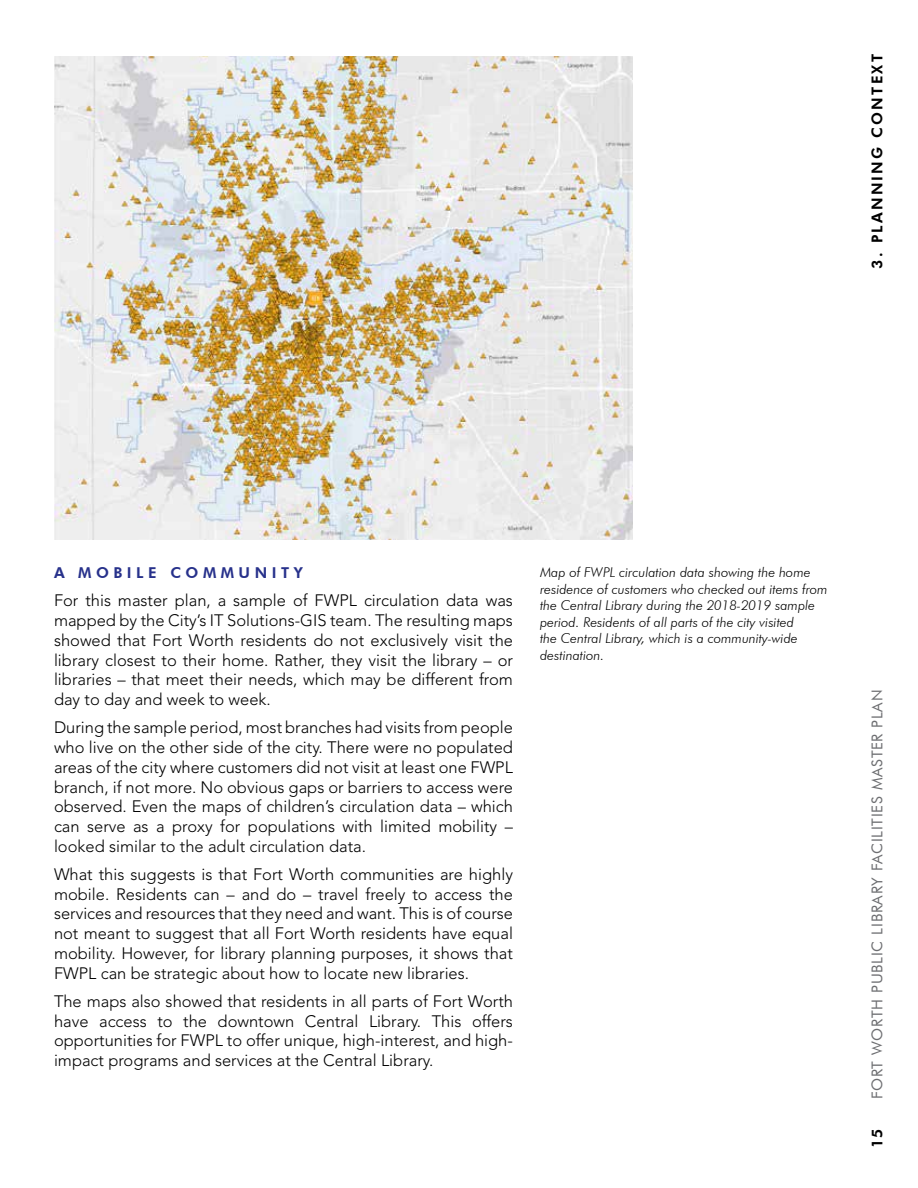
<style>
.page{position:relative;width:918px;height:1188px;background:#fff}
.page>*{position:absolute;margin:0;border:0;box-sizing:border-box;transform-origin:0 0}
.t1{font:300 16.5px/19.8px "Avenir LT Std";color:#000;text-align:justify}
.t2{font:15px "Futura BT";letter-spacing:.05em;color:#6d6e71}
.t3{font:800 15px "Futura BT";letter-spacing:.15em;color:#000}
.t4{font:800 15px "Futura BT";letter-spacing:.3em;color:#27318b}
.t5{font:italic 300 13.5px/16.5px "Futura BT";color:#000}
</style>
<div class="page">
<img style="left:54px;top:56px;width:579px;height:484px">
<p class="t3" style="left:868px;top:268px;width:216px;rotate:-90deg">3. PLANNING CONTEXT</p>
<p class="t4" style="left:54px;top:564px;width:250px">A MOBILE COMMUNITY</p>
<p class="t1" style="left:54px;top:591px;width:461px">For this master plan, a sample of FWPL circulation data was mapped by the City’s IT Solutions-GIS team. The resulting maps showed that Fort Worth residents do not exclusively visit the library closest to their home. Rather, they visit the library – or libraries – that meet their needs, which may be different from day to day and week to week.</p>
<p class="t1" style="left:54px;top:718px;width:461px">During the sample period, most branches had visits from people who live on the other side of the city. There were no populated areas of the city where customers did not visit at least one FWPL branch, if not more. No obvious gaps or barriers to access were observed. Even the maps of children’s circulation data – which can serve as a proxy for populations with limited mobility – looked similar to the adult circulation data.</p>
<p class="t1" style="left:54px;top:864px;width:461px">What this suggests is that Fort Worth communities are highly mobile. Residents can – and do – travel freely to access the services and resources that they need and want. This is of course not meant to suggest that all Fort Worth residents have equal mobility. However, for library planning purposes, it shows that FWPL can be strategic about how to locate new libraries.</p>
<p class="t1" style="left:54px;top:991px;width:461px">The maps also showed that residents in all parts of Fort Worth have access to the downtown Central Library. This offers opportunities for FWPL to offer unique, high-interest, and high&shy;impact programs and services at the Central Library.</p>
<p class="t5" style="left:540px;top:564px;width:289px">Map of FWPL circulation data showing the home residence of customers who checked out items from the Central Library during the 2018-2019 sample period. Residents of all parts of the city visited<br>the Central Library, which is a community-wide destination.</p>
<p class="t2" style="left:868px;top:1099px;width:411px;rotate:-90deg">FORT WORTH PUBLIC LIBRARY FACILITIES MASTER PLAN</p>
<p class="t3" style="left:868px;top:1148px;width:21px;rotate:-90deg">15</p>
</div>
